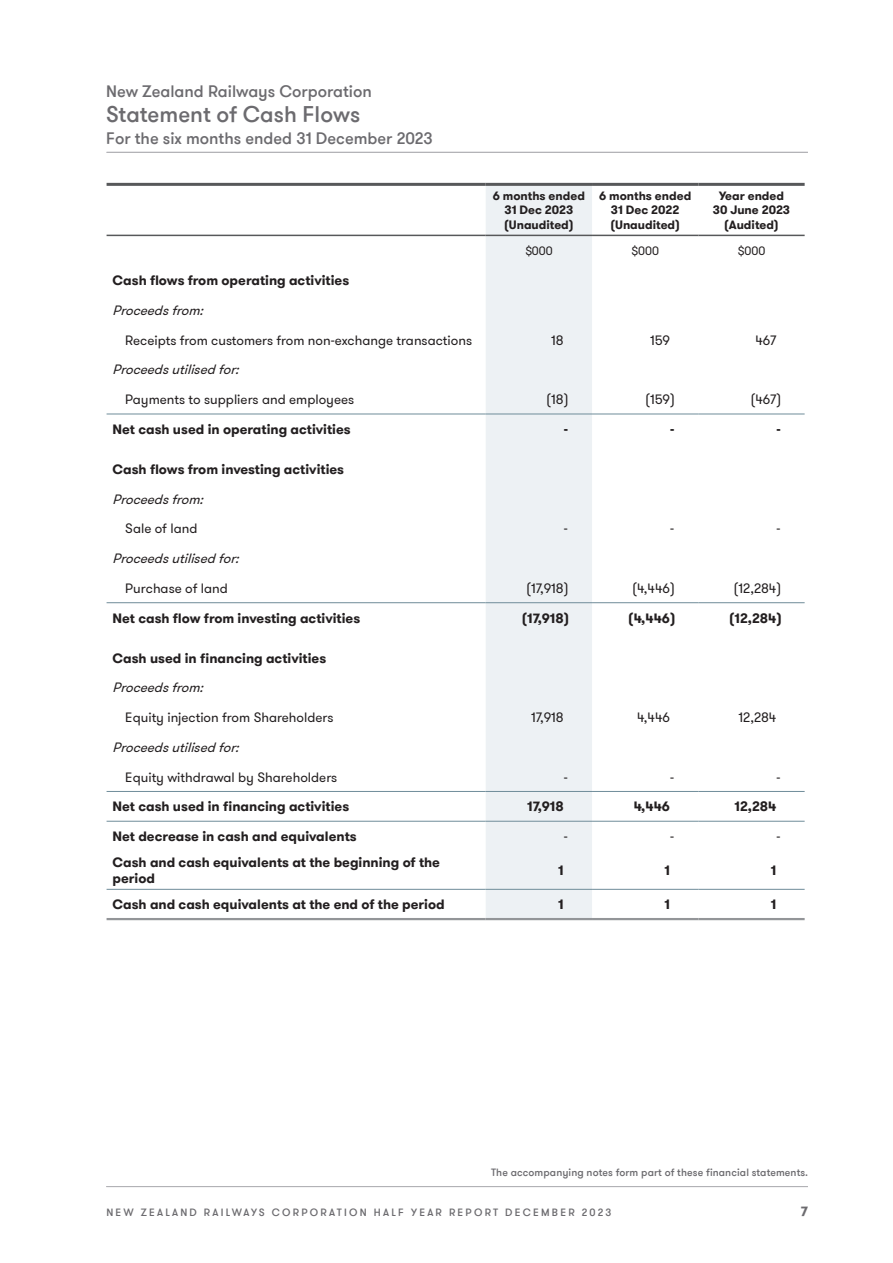
<style>
.page{position:relative;width:893px;height:1263px;background:#fff}
.page>*{position:absolute;margin:0;border:0;box-sizing:border-box;transform-origin:0 0}
.t1{font:500 22.5px "GT Walsheim Pro";color:#6c6b6f}
.t2{font:500 16.5px "GT Walsheim Pro";color:#6c6b6f}
.t3{font:700 13.5px/16.2px "GT Walsheim Pro";color:#231f20}
.t4{font:13.5px "GT Walsheim Pro";color:#231f20}
.t5{font:italic 13.5px "GT Walsheim Pro";color:#231f20}
.t6{font:700 13.5px "GT Walsheim Pro";color:#6c6b6f}
.t7{font:700 12px/14.4px "GT Walsheim Pro";color:#231f20;text-align:center}
.t8{font:12px "GT Walsheim Pro";color:#231f20}
.t9{font:500 10.5px "GT Walsheim Pro";letter-spacing:.215em;color:#6c6b6f}
.t10{font:500 10.5px "GT Walsheim Pro";letter-spacing:.01em;color:#6c6b6f}
</style>
<div class="page">
<hr style="left:106px;top:1186px;width:702px;height:1px;background:#b2b2b6">
<hr style="left:107px;top:152px;width:701px;height:1px;background:#b2b2b6">
<div style="left:486px;top:186px;width:106px;height:732px;background:#edf1f4"></div>
<hr style="left:107px;top:183px;width:379px;height:3px;background:#57585a">
<hr style="left:486px;top:183px;width:106px;height:3px;background:#57585a">
<hr style="left:592px;top:183px;width:106px;height:3px;background:#57585a">
<hr style="left:698px;top:183px;width:107px;height:3px;background:#57585a">
<hr style="left:107px;top:235px;width:379px;height:1px;background:#57585a">
<hr style="left:486px;top:235px;width:106px;height:1px;background:#57585a">
<hr style="left:592px;top:235px;width:106px;height:1px;background:#57585a">
<hr style="left:698px;top:235px;width:107px;height:1px;background:#57585a">
<hr style="left:107px;top:414px;width:379px;height:1px;background:#6f8c99">
<hr style="left:486px;top:414px;width:106px;height:1px;background:#6f8c99">
<hr style="left:592px;top:414px;width:106px;height:1px;background:#6f8c99">
<hr style="left:698px;top:414px;width:107px;height:1px;background:#6f8c99">
<hr style="left:107px;top:602px;width:379px;height:1px;background:#6f8c99">
<hr style="left:486px;top:602px;width:106px;height:1px;background:#6f8c99">
<hr style="left:592px;top:602px;width:106px;height:1px;background:#6f8c99">
<hr style="left:698px;top:602px;width:107px;height:1px;background:#6f8c99">
<hr style="left:107px;top:821px;width:379px;height:1px;background:#6f8c99">
<hr style="left:486px;top:821px;width:106px;height:1px;background:#6f8c99">
<hr style="left:592px;top:821px;width:106px;height:1px;background:#6f8c99">
<hr style="left:698px;top:821px;width:107px;height:1px;background:#6f8c99">
<hr style="left:107px;top:918px;width:379px;height:2px;background:#939598">
<hr style="left:486px;top:918px;width:106px;height:2px;background:#939598">
<hr style="left:592px;top:918px;width:106px;height:2px;background:#939598">
<hr style="left:698px;top:918px;width:107px;height:2px;background:#939598">
<hr style="left:107px;top:889px;width:379px;height:1px;background:#6f8c99">
<hr style="left:486px;top:889px;width:106px;height:1px;background:#6f8c99">
<hr style="left:592px;top:889px;width:106px;height:1px;background:#6f8c99">
<hr style="left:698px;top:889px;width:107px;height:1px;background:#6f8c99">
<hr style="left:107px;top:791px;width:379px;height:1px;background:#6f8c99">
<hr style="left:486px;top:791px;width:106px;height:1px;background:#6f8c99">
<hr style="left:592px;top:791px;width:106px;height:1px;background:#6f8c99">
<hr style="left:698px;top:791px;width:107px;height:1px;background:#6f8c99">
<p class="t2" style="left:106px;top:81px;width:267px">New Zealand Railways Corporation</p>
<h1 class="t1" style="left:106px;top:100px;width:255px">Statement of Cash Flows</h1>
<p class="t2" style="left:106px;top:128px;width:328px">For the six months ended 31 December 2023</p>
<p class="t7" style="left:493px;top:189px;width:94px">6 months ended<br>31 Dec 2023 (Unaudited)</p>
<p class="t7" style="left:599px;top:189px;width:94px">6 months ended<br>31 Dec 2022 (Unaudited)</p>
<p class="t7" style="left:713px;top:189px;width:79px">Year ended<br>30 June 2023 (Audited)</p>
<p class="t8" style="left:525px;top:243px;width:29px">$000</p>
<p class="t8" style="left:631px;top:243px;width:29px">$000</p>
<p class="t8" style="left:738px;top:243px;width:29px">$000</p>
<p class="t3" style="left:113px;top:272px;width:238px">Cash flows from operating activities</p>
<p class="t5" style="left:113px;top:302px;width:97px">Proceedsfrom:</p>
<p class="t4" style="left:125px;top:331px;width:348px">Receipts from customers from non-exchange transactions</p>
<p class="t4" style="left:551px;top:331px;width:14px">18</p>
<p class="t4" style="left:650px;top:331px;width:21px">159</p>
<p class="t4" style="left:755px;top:331px;width:22px">467</p>
<p class="t5" style="left:113px;top:361px;width:132px">Proceedsutilisedfor:</p>
<p class="t4" style="left:125px;top:391px;width:230px">Payments to suppliers and employees</p>
<p class="t4" style="left:546px;top:391px;width:24px">(18)</p>
<p class="t4" style="left:645px;top:391px;width:31px">(159)</p>
<p class="t4" style="left:750px;top:391px;width:32px">(467)</p>
<p class="t3" style="left:113px;top:421px;width:240px">Net cash used in operating activities</p>
<p class="t3" style="left:564px;top:421px;width:6px">-</p>
<p class="t3" style="left:670px;top:421px;width:6px">-</p>
<p class="t3" style="left:776px;top:421px;width:6px">-</p>
<p class="t3" style="left:113px;top:461px;width:233px">Cash flows from investing activities</p>
<p class="t5" style="left:113px;top:490px;width:97px">Proceedsfrom:</p>
<p class="t4" style="left:125px;top:520px;width:74px">Sale of land</p>
<p class="t4" style="left:564px;top:520px;width:5px">-</p>
<p class="t4" style="left:670px;top:520px;width:5px">-</p>
<p class="t4" style="left:776px;top:520px;width:5px">-</p>
<p class="t5" style="left:113px;top:550px;width:132px">Proceedsutilisedfor:</p>
<p class="t4" style="left:125px;top:580px;width:104px">Purchase of land</p>
<p class="t4" style="left:526px;top:580px;width:44px">(17,918)</p>
<p class="t4" style="left:632px;top:580px;width:44px">(4,446)</p>
<p class="t4" style="left:734px;top:580px;width:49px">(12,284)</p>
<p class="t3" style="left:113px;top:610px;width:249px">Net cash flow from investing activities</p>
<p class="t3" style="left:522px;top:610px;width:49px">(17,918)</p>
<p class="t3" style="left:628px;top:610px;width:49px">(4,446)</p>
<p class="t3" style="left:729px;top:610px;width:54px">(12,284)</p>
<p class="t3" style="left:113px;top:650px;width:215px">Cash used in financing activities</p>
<p class="t5" style="left:113px;top:679px;width:97px">Proceedsfrom:</p>
<p class="t4" style="left:125px;top:709px;width:210px">Equity injection from Shareholders</p>
<p class="t4" style="left:531px;top:709px;width:34px">17,918</p>
<p class="t4" style="left:637px;top:709px;width:34px">4,446</p>
<p class="t4" style="left:739px;top:709px;width:39px">12,284</p>
<p class="t5" style="left:113px;top:739px;width:132px">Proceedsutilisedfor:</p>
<p class="t4" style="left:125px;top:768px;width:213px">Equity withdrawal by Shareholders</p>
<p class="t4" style="left:564px;top:768px;width:5px">-</p>
<p class="t4" style="left:670px;top:768px;width:5px">-</p>
<p class="t4" style="left:776px;top:768px;width:5px">-</p>
<p class="t3" style="left:113px;top:799px;width:238px">Net cash used in financing activities</p>
<p class="t3" style="left:527px;top:799px;width:38px">17,918</p>
<p class="t3" style="left:634px;top:799px;width:38px">4,446</p>
<p class="t3" style="left:735px;top:799px;width:43px">12,284</p>
<p class="t3" style="left:113px;top:828px;width:246px">Net decrease in cash and equivalents</p>
<p class="t4" style="left:564px;top:828px;width:5px">-</p>
<p class="t4" style="left:670px;top:828px;width:5px">-</p>
<p class="t4" style="left:776px;top:828px;width:5px">-</p>
<p class="t3" style="left:113px;top:854px;width:329px">Cash and cash equivalents at the beginning of the period</p>
<p class="t3" style="left:558px;top:862px;width:7px">1</p>
<p class="t3" style="left:665px;top:862px;width:7px">1</p>
<p class="t3" style="left:771px;top:862px;width:7px">1</p>
<p class="t3" style="left:113px;top:896px;width:334px">Cash and cash equivalents at the end of the period</p>
<p class="t3" style="left:558px;top:896px;width:7px">1</p>
<p class="t3" style="left:665px;top:896px;width:7px">1</p>
<p class="t3" style="left:771px;top:896px;width:7px">1</p>
<p class="t10" style="left:491px;top:1166px;width:319px">The accompanying notes form part of these financial statements.</p>
<p class="t9" style="left:106px;top:1205px;width:507px">NEW ZEALAND RAILWAYS CORPORATION HALF YEAR REPORT DECEMBER 2023</p>
<p class="t6" style="left:801px;top:1202px;width:9px">7</p>
</div>
